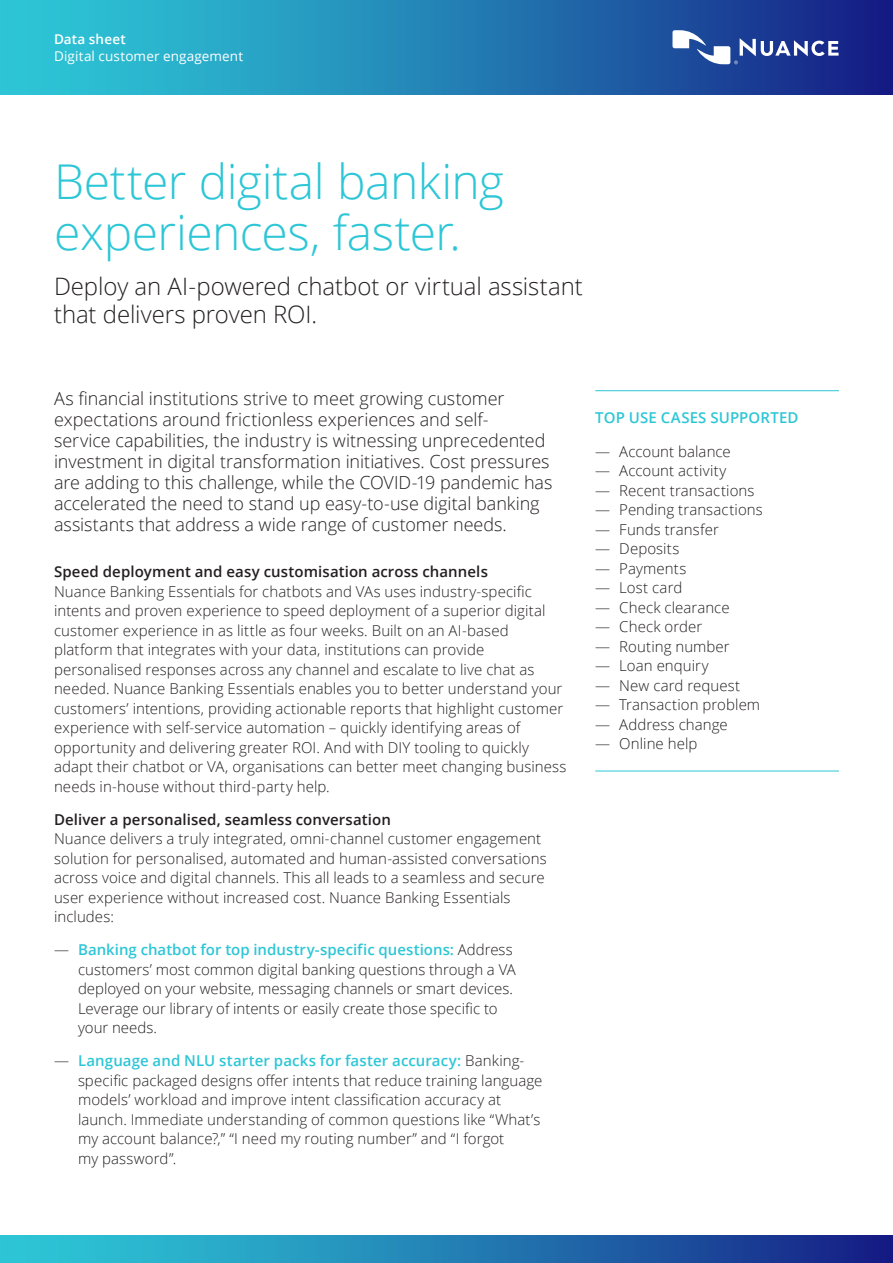
<style>
.page{position:relative;width:893px;height:1263px;background:#fff}
.page>*{position:absolute;margin:0;border:0;box-sizing:border-box;transform-origin:0 0}
.Headline_32_34{font:300 48px/51px "Open Sans";letter-spacing:-.01em;color:#2dc6d6}
.Subhead_16_19{font:300 24px/28.5px "Open Sans";letter-spacing:-.005em;color:#231f20}
.Intro_Text_12_14{font:300 18px/21px "Open Sans";letter-spacing:-.005em;color:#231f20}
.Body_Text_10_13{font:300 15px/19.5px "Open Sans";letter-spacing:.005em;color:#231f20}
.Body_Text_Subhead_10{font:600 15px "Open Sans";letter-spacing:.005em;color:#231f20}
.HIGHLIGHTS_10_13_w_r{font:600 15px "Open Sans";letter-spacing:.01em;color:#2dc6d6}
.Product_Offering_Nam{font:13.5px "Open Sans";letter-spacing:.01em;color:#fff}
.Data_sheet_9_11{font:600 13.5px "Open Sans";letter-spacing:.01em;color:#fff}
.s1{font-weight:600;color:#2dc6d6}
</style>
<div class="page">
<div style="left:0;top:1236px;width:893px;height:27px;background:linear-gradient(to right,#2fd4dd,#162387)"></div>
<div style="left:0;top:0;width:893px;height:94px;background:linear-gradient(to right,#2fd4dd,#162387)"></div>
<svg style="left:672px;top:30px;width:167px;height:34px"></svg>
<hr style="left:595px;top:390px;width:244px;height:1px;background:#2dc6d6">
<hr style="left:595px;top:771px;width:244px;height:1px;background:#2dc6d6">
<p class="Data_sheet_9_11" style="left:54px;top:30px;width:73px">Data sheet</p>
<p class="Product_Offering_Nam" style="left:54px;top:47px;width:191px">Digital customer engagement</p>
<p class="Headline_32_34" style="left:54px;top:155px;width:452px">Better digital banking experiences, faster.</p>
<p class="Subhead_16_19" style="left:54px;top:271px;width:530px">Deploy an AI-powered chatbot or virtual assistant that delivers proven ROI.</p>
<p class="Intro_Text_12_14" style="left:54px;top:387px;width:500px">As financial institutions strive to meet growing customer expectations around frictionless experiences and self-<br>service capabilities, the industry is witnessing unprecedented investment in digital transformation initiatives. Cost pressures are adding to this challenge, while the COVID-19 pandemic has accelerated the need to stand up easy-to-use digital banking assistants that address a wide range of customer needs.</p>
<p class="Body_Text_Subhead_10" style="left:54px;top:561px;width:435px">Speed deployment and easy customisation across channels</p>
<p class="Body_Text_10_13" style="left:54px;top:581px;width:514px">Nuance Banking Essentials for chatbots and VAs uses industry-specific intents and proven experience to speed deployment of a superior digital customer experience in as little as four weeks. Built on an AI-based platform that integrates with your data, institutions can provide personalised responses across any channel and escalate to live chat as needed. Nuance Banking Essentials enables you to better understand your customers’ intentions, providing actionable reports that highlight customer experience with self-service automation – quickly identifying areas of opportunity and delivering greater ROI. And with DIY tooling to quickly adapt their chatbot or VA, organisations can better meet changing business needs in-house without third-party help.</p>
<p class="Body_Text_Subhead_10" style="left:54px;top:809px;width:338px">Deliver a personalised, seamless conversation</p>
<p class="Body_Text_10_13" style="left:54px;top:828px;width:494px">Nuance delivers a truly integrated, omni-channel customer engagement solution for personalised, automated and human-assisted conversations across voice and digital channels. This all leads to a seamless and secure user experience without increased cost. Nuance Banking Essentials includes:</p>
<p class="Body_Text_10_13" style="left:78px;top:939px;width:439px;text-indent:-24px">— <span class="s1">Banking chatbot for top industry-specific questions:</span> Address customers’ most common digital banking questions through a VA deployed on your website, messaging channels or smart devices.<br>Leverage our library of intents or easily create those specific to your needs.</p>
<p class="Body_Text_10_13" style="left:78px;top:1050px;width:466px;text-indent:-24px">— <span class="s1">Language and NLU starter packs for faster accuracy:</span> Banking&shy;specific packaged designs offer intents that reduce training language models’ workload and improve intent classification accuracy at launch. Immediate understanding of common questions like “What’s my account balance?,” “I need my routing number” and “I forgot<br>my password”.</p>
<p class="HIGHLIGHTS_10_13_w_r" style="left:595px;top:408px;width:205px">TOP USE CASES SUPPORTED</p>
<p class="Body_Text_10_13" style="left:595px;top:441px;width:137px">— Account balance</p>
<p class="Body_Text_10_13" style="left:595px;top:460px;width:133px">— Account activity</p>
<p class="Body_Text_10_13" style="left:595px;top:480px;width:161px">— Recent transactions</p>
<p class="Body_Text_10_13" style="left:595px;top:499px;width:169px">— Pending transactions</p>
<p class="Body_Text_10_13" style="left:595px;top:519px;width:125px">— Funds transfer</p>
<p class="Body_Text_10_13" style="left:595px;top:538px;width:86px">— Deposits</p>
<p class="Body_Text_10_13" style="left:595px;top:558px;width:93px">— Payments</p>
<p class="Body_Text_10_13" style="left:595px;top:577px;width:89px">— Lost card</p>
<p class="Body_Text_10_13" style="left:595px;top:597px;width:136px">— Check clearance</p>
<p class="Body_Text_10_13" style="left:595px;top:616px;width:108px">— Check order</p>
<p class="Body_Text_10_13" style="left:595px;top:636px;width:136px">— Routing number</p>
<p class="Body_Text_10_13" style="left:595px;top:655px;width:115px">— Loan enquiry</p>
<p class="Body_Text_10_13" style="left:595px;top:675px;width:146px">— New card request</p>
<p class="Body_Text_10_13" style="left:595px;top:694px;width:166px">— Transaction problem</p>
<p class="Body_Text_10_13" style="left:595px;top:714px;width:134px">— Address change</p>
<p class="Body_Text_10_13" style="left:595px;top:733px;width:104px">— Online help</p>
</div>
